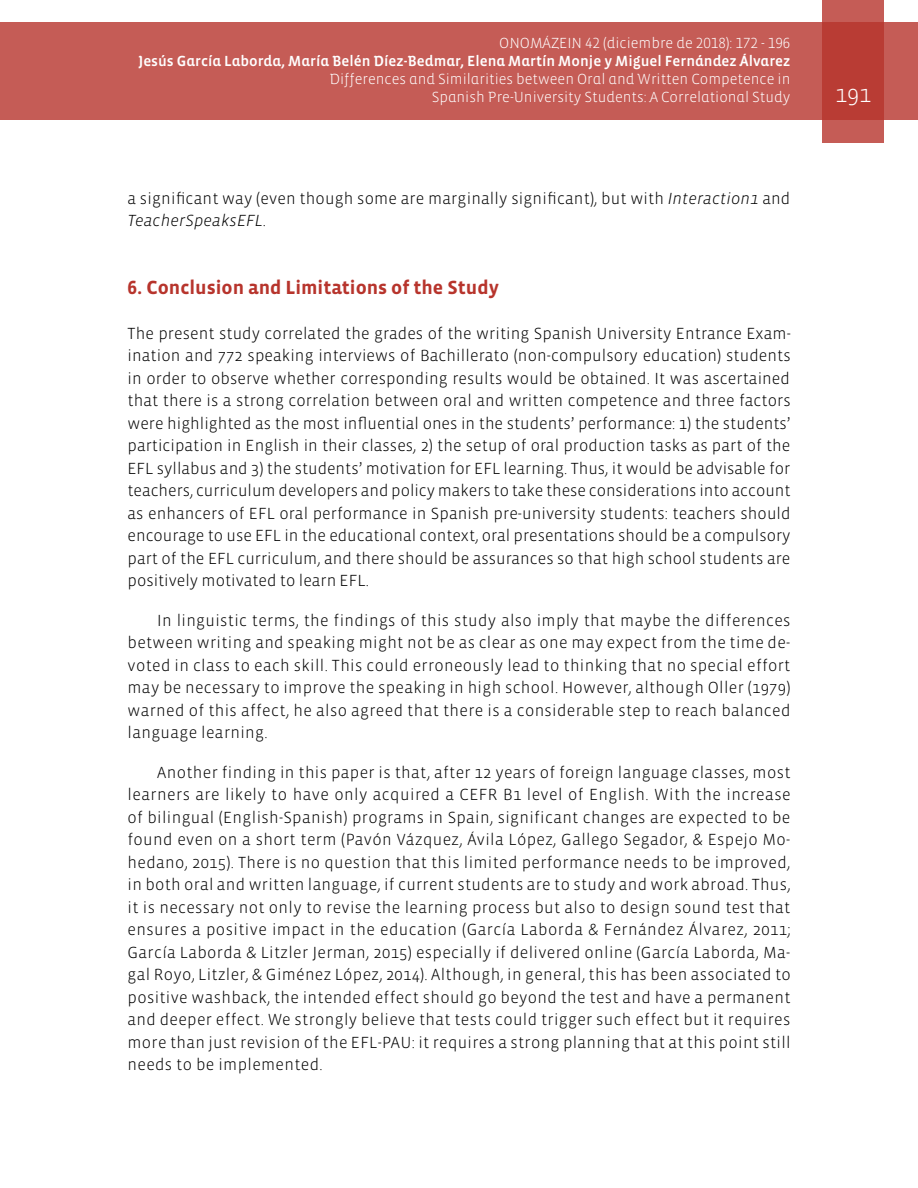
<style>
.page{position:relative;width:918px;height:1188px;background:#fff}
.page>*{position:absolute;margin:0;border:0;box-sizing:border-box;transform-origin:0 0}
.t1{font:300 24px "Vista Sans";color:#fff}
.t2{font:700 19.5px "Vista Sans";color:#b7342c}
.t3{font:300 16.5px/22.5px "Vista Sans";letter-spacing:.01em;color:#000;text-align:justify}
.t4{font:300 15px/18px "Vista Sans Alt";color:#fff;text-align:right}
.t5{font:15px "Vista Sans Alt Med";color:#fff}
.s1{font-style:italic}
</style>
<div class="page">
<div style="left:0;top:23px;width:918px;height:97px;background:#c55c56"></div>
<svg style="left:822px;top:0;width:62px;height:143px;background:#bc463e"></svg>
<p class="t4" style="left:499px;top:35px;width:293px">ONOMÁZEIN 42 (diciembre de 2018): 172 - 196</p>
<p class="t5" style="left:138px;top:54px;width:654px">Jesús García Laborda, María Belén Díez-Bedmar, Elena Martín Monje y Miguel Fernández Álvarez</p>
<p class="t4" style="left:329px;top:71px;width:463px">Differences and Similarities between Oral and Written Competence in<br>Spanish Pre-University Students: A Correlational Study</p>
<p class="t3" style="left:128px;top:187px;width:664px">a significant way (even though some are marginally significant), but with <span class="s1">Interaction1</span> and<br><span class="s1">TeacherSpeaksEFL</span>.</p>
<p class="t2" style="left:128px;top:277px;width:373px">6. Conclusion and Limitations of the Study</p>
<p class="t3" style="left:128px;top:322px;width:665px">The present study correlated the grades of the writing Spanish University Entrance Exam&shy;ination and 772 speaking interviews of Bachillerato (non-compulsory education) students in order to observe whether corresponding results would be obtained. It was ascertained that there is a strong correlation between oral and written competence and three factors were highlighted as the most influential ones in the students’ performance: 1) the students’ participation in English in their classes, 2) the setup of oral production tasks as part of the EFL syllabus and 3) the students’ motivation for EFL learning. Thus, it would be advisable for teachers, curriculum developers and policy makers to take these considerations into account as enhancers of EFL oral performance in Spanish pre-university students: teachers should encourage to use EFL in the educational context, oral presentations should be a compulsory part of the EFL curriculum, and there should be assurances so that high school students are positively motivated to learn EFL.</p>
<p class="t3" style="left:128px;top:609px;width:664px;text-indent:30px">In linguistic terms, the findings of this study also imply that maybe the differences between writing and speaking might not be as clear as one may expect from the time de&shy;voted in class to each skill. This could erroneously lead to thinking that no special effort may be necessary to improve the speaking in high school. However, although Oller (1979) warned of this affect, he also agreed that there is a considerable step to reach balanced language learning.</p>
<p class="t3" style="left:128px;top:761px;width:665px;text-indent:30px">Another finding in this paper is that, after 12 years of foreign language classes, most learners are likely to have only acquired a CEFR B1 level of English. With the increase of bilingual (English-Spanish) programs in Spain, significant changes are expected to be found even on a short term (Pavón Vázquez, Ávila López, Gallego Segador, &amp; Espejo Mo&shy;hedano, 2015). There is no question that this limited performance needs to be improved, in both oral and written language, if current students are to study and work abroad. Thus, it is necessary not only to revise the learning process but also to design sound test that ensures a positive impact in the education (García Laborda &amp; Fernández Álvarez, 2011; García Laborda &amp; Litzler Jerman, 2015) especially if delivered online (García Laborda, Ma&shy;gal Royo, Litzler, &amp; Giménez López, 2014). Although, in general, this has been associated to positive washback, the intended effect should go beyond the test and have a permanent and deeper effect. We strongly believe that tests could trigger such effect but it requires more than just revision of the EFL-PAU: it requires a strong planning that at this point still needs to be implemented.</p>
<h1 class="t1" style="left:835px;top:82px;width:37px">191</h1>
</div>
